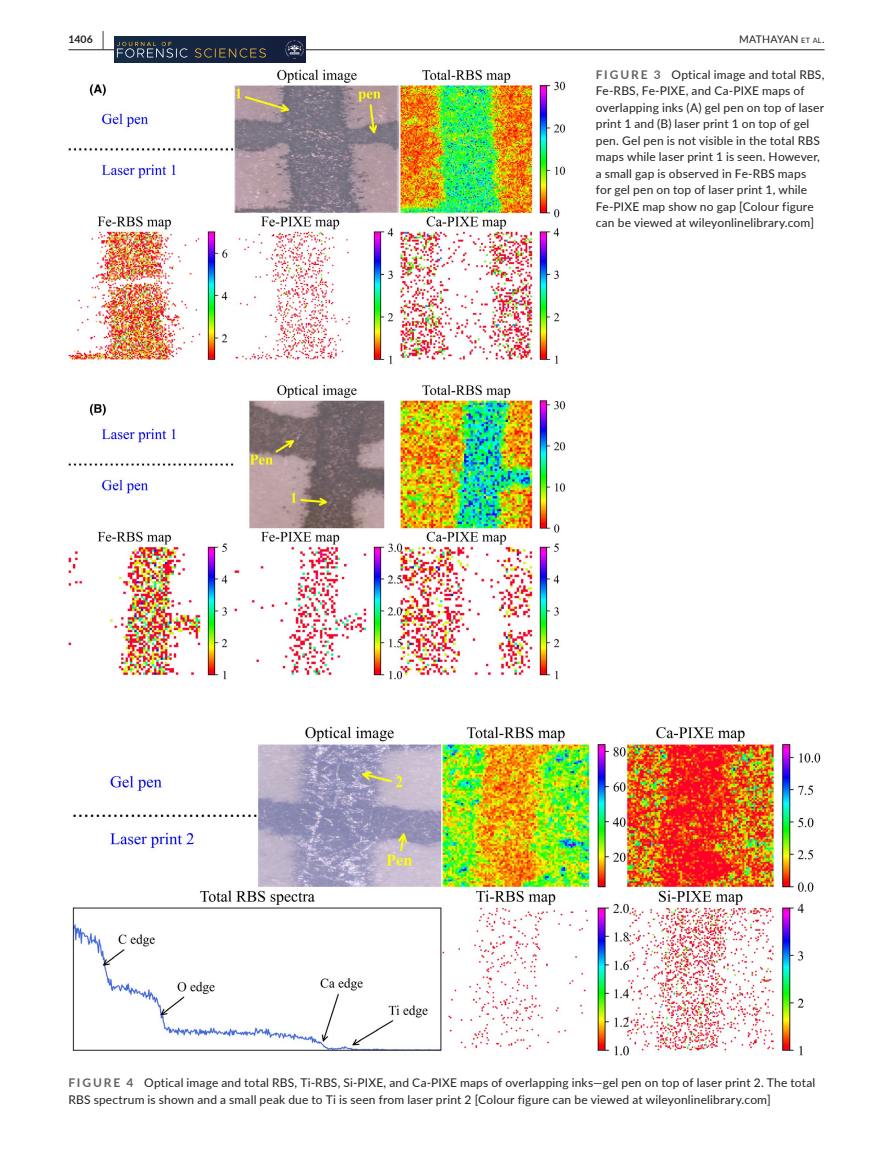
<style>
.page{position:relative;width:893px;height:1174px;background:#fff}
.page>*{position:absolute;margin:0;border:0;box-sizing:border-box;transform-origin:0 0}
.t1{font:12px/16.5px "Lato";letter-spacing:.015em;color:#231f20}
.t2{font:10.5px "Lato";letter-spacing:.02em;color:#231f20}
.t3{font:700 10.5px "Lato";color:#231f20}
.s1{font-size:19.5px}
.s2{font-size:7.35px}
.s3{font-weight:700;color:#636366}
</style>
<div class="page">
<hr style="left:68px;top:49px;width:756px;height:1px;background:#231f20">
<img style="left:114px;top:37px;width:192px;height:25px">
<svg style="left:195px;top:48px;width:71px;height:10px"></svg>
<svg style="left:117px;top:42px;width:70px;height:16px"></svg>
<img style="left:286px;top:41px;width:17px;height:17px">
<img style="left:68px;top:69px;width:498px;height:611px">
<img style="left:72px;top:726px;width:749px;height:329px">
<p class="t3" style="left:68px;top:31px;width:37px">1406 <span class="s1">|</span></p>
<p class="t2" style="left:739px;top:31px;width:87px">MATHAYAN <span class="s2">et al</span>.</p>
<p class="t1" style="left:596px;top:66px;width:230px"><span class="s3">FIGURE 3</span> Optical image and total RBS, Fe-RBS, Fe-PIXE, and Ca-PIXE maps of overlapping inks (A) gel pen on top of laser print 1 and (B) laser print 1 on top of gel pen. Gel pen is not visible in the total RBS maps while laser print 1 is seen. However, a small gap is observed in Fe-RBS maps for gel pen on top of laser print 1, while Fe-PIXE map show no gap [Colour figure can be viewed at wileyonlinelibrary.com]</p>
<p class="t1" style="left:68px;top:1074px;width:748px"><span class="s3">FIGURE 4</span> Optical image and total RBS, Ti-RBS, Si-PIXE, and Ca-PIXE maps of overlapping inks—gel pen on top of laser print 2. The total<br>RBS spectrum is shown and a small peak due to Ti is seen from laser print 2 [Colour figure can be viewed at wileyonlinelibrary.com]</p>
</div>
